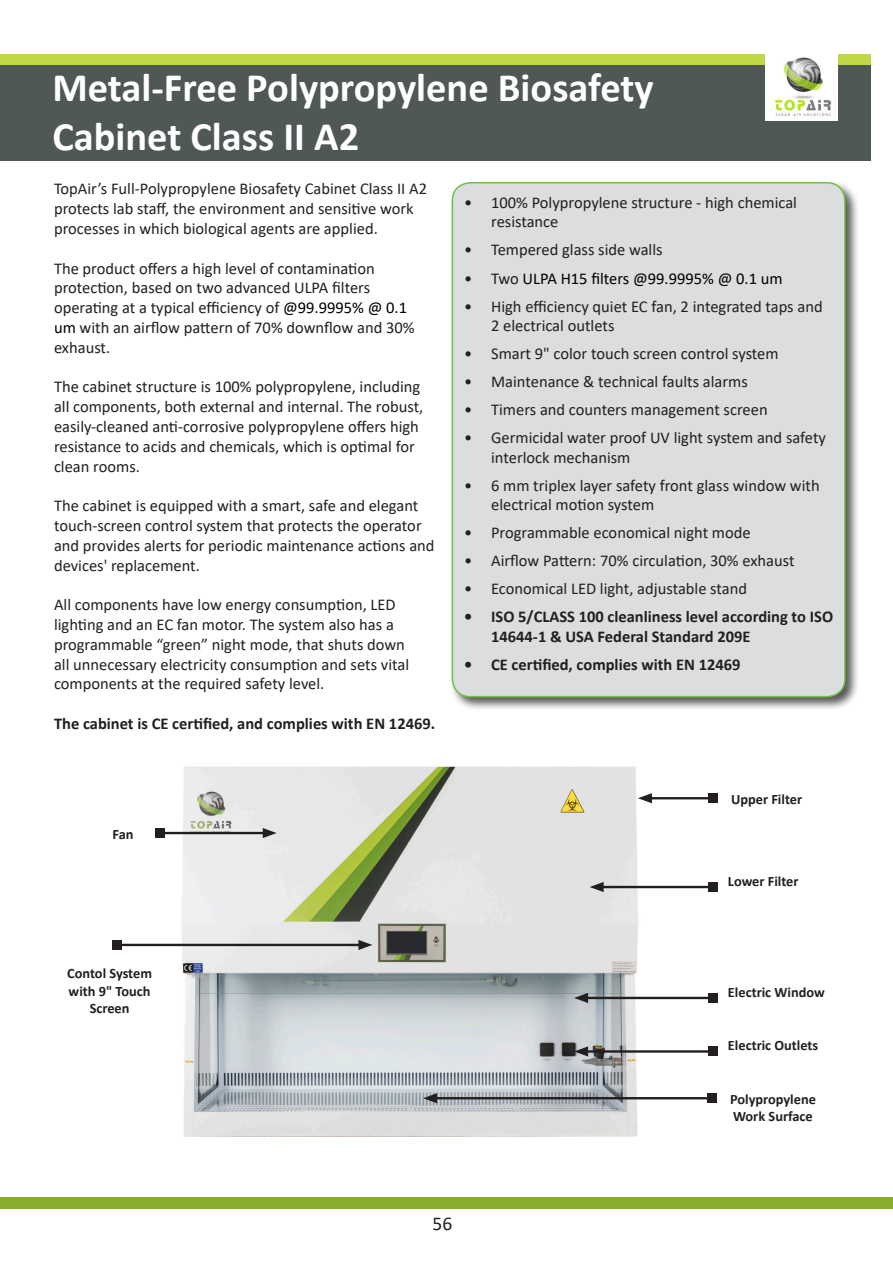
<style>
.page{position:relative;width:893px;height:1263px;background:#fff}
.page>*{position:absolute;margin:0;border:0;box-sizing:border-box;transform-origin:0 0}
.t1{font:700 40.5px/48.6px "Calibri";color:#fff}
.t2{font:19.5px "Calibri";color:#231f20}
.t3{font:16.5px/19.8px "Calibri";color:#231f20}
.t4{font:700 16.5px/19.5px "Calibri";color:#231f20}
.t5{font:16.5px "Calibri";color:#000}
.t6{font:700 14.4px/17.2px "Calibri";color:#231f20}
.s1{color:#000}
.s2{color:#231f20}
</style>
<div class="page">
<div style="left:449px;top:180px;width:411px;height:532px;background:#231f20;opacity:.75"></div>
<div style="left:452px;top:183px;width:393px;height:514px;background:#dcdddf;border-radius:18px"></div>
<div style="left:452px;top:182px;width:394px;height:515px;border:2px solid #71bf44;border-radius:18px"></div>
<img style="left:170px;top:766px;width:476px;height:371px">
<hr style="left:647px;top:797px;width:66px;height:2px;background:#231f20">
<svg style="left:638px;top:793px;width:14px;height:10px"></svg>
<div style="left:708px;top:793px;width:9px;height:10px;background:#231f20"></div>
<hr style="left:599px;top:886px;width:114px;height:2px;background:#231f20">
<svg style="left:590px;top:882px;width:14px;height:10px"></svg>
<div style="left:708px;top:882px;width:9px;height:10px;background:#231f20"></div>
<hr style="left:160px;top:832px;width:107px;height:2px;background:#231f20">
<svg style="left:263px;top:828px;width:14px;height:10px"></svg>
<div style="left:155px;top:828px;width:10px;height:10px;background:#231f20"></div>
<hr style="left:117px;top:944px;width:246px;height:2px;background:#231f20">
<svg style="left:358px;top:940px;width:14px;height:10px"></svg>
<div style="left:113px;top:940px;width:9px;height:10px;background:#231f20"></div>
<hr style="left:433px;top:1097px;width:279px;height:2px;background:#231f20">
<svg style="left:423px;top:1093px;width:14px;height:10px"></svg>
<div style="left:708px;top:1093px;width:9px;height:10px;background:#231f20"></div>
<hr style="left:584px;top:997px;width:129px;height:2px;background:#231f20">
<svg style="left:574px;top:993px;width:14px;height:10px"></svg>
<div style="left:708px;top:993px;width:9px;height:10px;background:#231f20"></div>
<hr style="left:584px;top:1050px;width:129px;height:3px;background:#231f20">
<svg style="left:574px;top:1046px;width:14px;height:10px"></svg>
<div style="left:708px;top:1047px;width:9px;height:9px;background:#231f20"></div>
<div style="left:0;top:1197px;width:893px;height:12px;background:#88ac2e"></div>
<div style="left:0;top:64px;width:871px;height:97px;background:#505854"></div>
<div style="left:0;top:54px;width:871px;height:11px;background:#bfd745"></div>
<img style="left:766px;top:54px;width:72px;height:67px">
<p class="t1" style="left:52px;top:63px;width:603px">Metal-Free Polypropylene Biosafety<br>Cabinet Class II A2</p>
<p class="t3" style="left:54px;top:179px;width:375px">TopAir’s Full-Polypropylene Biosafety Cabinet Class II A2 protects lab staff, the environment and sensitive work processes in which biological agents are applied.</p>
<p class="t3" style="left:54px;top:258px;width:362px">The product offers a high level of contamination protection, based on two advanced ULPA filters operating at a typical efficiency of <span class="s1">@99.9995% @ 0.1 um</span> with an airflow pattern of 70% downflow and 30% exhaust.</p>
<p class="t3" style="left:54px;top:377px;width:371px">The cabinet structure is 100% polypropylene, including all components, both external and internal. The robust, easily-cleaned anti-corrosive polypropylene offers high resistance to acids and chemicals, which is optimal for clean rooms.</p>
<p class="t3" style="left:54px;top:495px;width:382px">The cabinet is equipped with a smart, safe and elegant touch-screen control system that protects the operator and provides alerts for periodic maintenance actions and devices' replacement.</p>
<p class="t3" style="left:54px;top:594px;width:357px">All components have low energy consumption, LED lighting and an EC fan motor. The system also has a programmable “green” night mode, that shuts down all unnecessary electricity consumption and sets vital components at the required safety level.</p>
<p class="t4" style="left:54px;top:714px;width:383px">The cabinet is CE certified, and complies with EN 12469.</p>
<p class="t6" style="left:113px;top:826px;width:22px">Fan</p>
<p class="t3" style="left:491px;top:192px;width:307px;text-indent:-27px">• 100% Polypropylene structure - high chemical resistance</p>
<p class="t3" style="left:464px;top:239px;width:200px">• Tempered glass side walls</p>
<p class="t5" style="left:464px;top:267px;width:320px"><span class="s2">• Two</span> ULPA H15 filters @99.9995% @ 0.1 um</p>
<p class="t3" style="left:491px;top:296px;width:333px;text-indent:-27px">• High efficiency quiet EC fan, 2 integrated taps and<br>2 electrical outlets</p>
<p class="t3" style="left:464px;top:343px;width:316px">• Smart 9" color touch screen control system</p>
<p class="t3" style="left:464px;top:371px;width:285px">• Maintenance &amp; technical faults alarms</p>
<p class="t3" style="left:464px;top:399px;width:305px">• Timers and counters management screen</p>
<p class="t3" style="left:491px;top:427px;width:336px;text-indent:-27px">• Germicidal water proof UV light system and safety interlock mechanism</p>
<p class="t3" style="left:491px;top:475px;width:330px;text-indent:-27px">• 6 mm triplex layer safety front glass window with electrical motion system</p>
<p class="t3" style="left:464px;top:522px;width:288px">• Programmable economical night mode</p>
<p class="t3" style="left:464px;top:550px;width:332px">• Airflow Pattern: 70% circulation, 30% exhaust</p>
<p class="t3" style="left:464px;top:578px;width:284px">• Economical LED light, adjustable stand</p>
<p class="t4" style="left:491px;top:607px;width:344px;text-indent:-27px">• ISO 5/CLASS 100 cleanliness level according to ISO<br>14644-1 &amp; USA Federal Standard 209E</p>
<p class="t4" style="left:464px;top:654px;width:278px">• CE certified, complies with EN 12469</p>
<p class="t6" style="left:731px;top:790px;width:73px">Upper Filter</p>
<p class="t6" style="left:728px;top:872px;width:72px">Lower Filter</p>
<p class="t6" style="left:67px;top:965px;width:86px;text-align:center">Contol System with 9" Touch<br>Screen</p>
<p class="t6" style="left:728px;top:983px;width:98px">Electric Window</p>
<p class="t6" style="left:728px;top:1037px;width:92px">Electric Outlets</p>
<p class="t6" style="left:730px;top:1090px;width:87px">Polypropylene<br>Work Surface</p>
<p class="t2" style="left:433px;top:1210px;width:21px">56</p>
</div>
